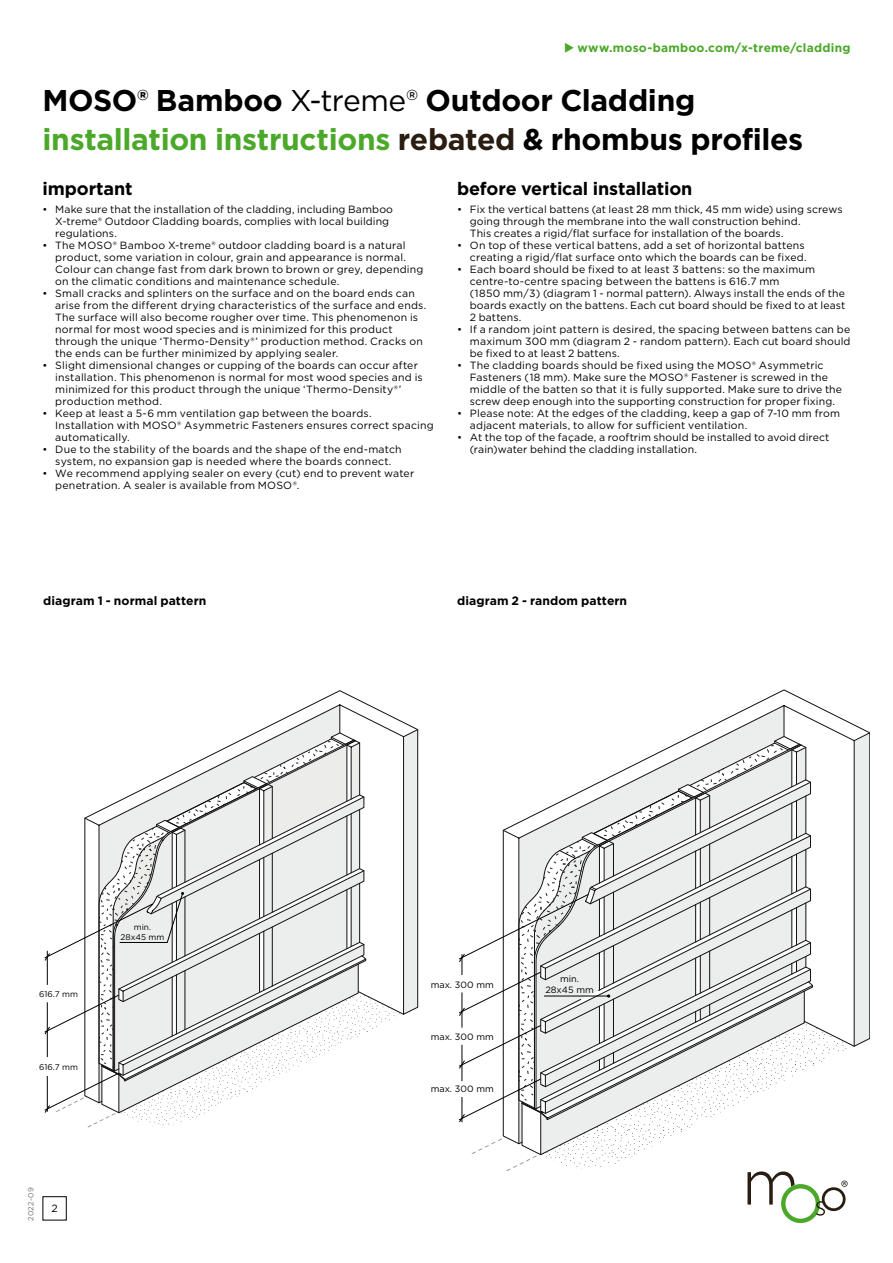
<style>
.page{position:relative;width:893px;height:1263px;background:#fff}
.page>*{position:absolute;margin:0;border:0;box-sizing:border-box;transform-origin:0 0}
.t1{font:700 30px/39px "Gotham";letter-spacing:-.01em;color:#000}
.t2{font:700 18px "Gotham";letter-spacing:-.01em;color:#000}
.t3{font:700 12.15px "Gotham";letter-spacing:.005em;color:#000}
.t4{font:700 12px "Gotham";letter-spacing:.02em;color:#4ba829}
.t5{font:10.5px/12px "Gotham";letter-spacing:.015em;color:#000}
.t6{font:9.15px/10.9px "Gotham";color:#000;text-align:center}
.t7{font:8.25px/9.9px "Gotham";color:#000;text-align:center}
.t8{font:7.5px "Gotham";letter-spacing:.03em;color:#707172}
.s1{font-weight:400}
.s2{color:#4ba829}
.s3{color:#291c11}
</style>
<div class="page">
<svg style="left:691px;top:689px;width:179px;height:358px"></svg>
<svg style="left:260px;top:690px;width:158px;height:40px"></svg>
<svg style="left:44px;top:730px;width:374px;height:398px"></svg>
<hr style="left:47px;top:1076px;width:1px;height:36px;background:#000">
<hr style="left:47px;top:1002px;width:1px;height:55px;background:#000">
<hr style="left:47px;top:951px;width:1px;height:34px;background:#000">
<div style="left:43px;top:1196px;width:24px;height:24px;border:1px solid #000"></div>
<svg style="left:459px;top:736px;width:389px;height:487px"></svg>
<p class="t4" style="left:564px;top:40px;width:288px">◆ www.moso-bamboo.com/x-treme/cladding</p>
<h1 class="t1" style="left:43px;top:81px;width:762px">MOSO® Bamboo <span class="s1">X-treme®</span> Outdoor Cladding <span class="s2">installation instructions</span> <span class="s3">rebated</span> &amp; rhombus profiles</h1>
<h2 class="t2" style="left:43px;top:177px;width:92px">important</h2>
<p class="t5" style="left:55px;top:203px;width:339px;text-indent:-13px">• Make sure that the installation of the cladding, including Bamboo<br>X-treme® Outdoor Cladding boards, complies with local building regulations.</p>
<p class="t5" style="left:55px;top:239px;width:370px;text-indent:-13px">• The MOSO® Bamboo X-treme® outdoor cladding board is a natural product, some variation in colour, grain and appearance is normal.<br>Colour can change fast from dark brown to brown or grey, depending on the climatic conditions and maintenance schedule.</p>
<p class="t5" style="left:55px;top:287px;width:373px;text-indent:-13px">• Small cracks and splinters on the surface and on the board ends can arise from the different drying characteristics of the surface and ends.<br>The surface will also become rougher over time. This phenomenon is normal for most wood species and is minimized for this product through the unique ‘Thermo-Density®’ production method. Cracks on the ends can be further minimized by applying sealer.</p>
<p class="t5" style="left:55px;top:359px;width:369px;text-indent:-13px">• Slight dimensional changes or cupping of the boards can occur after installation. This phenomenon is normal for most wood species and is minimized for this product through the unique ‘Thermo-Density®’ production method.</p>
<p class="t5" style="left:55px;top:407px;width:380px;text-indent:-13px">• Keep at least a 5-6 mm ventilation gap between the boards.<br>Installation with MOSO® Asymmetric Fasteners ensures correct spacing automatically.</p>
<p class="t5" style="left:43px;top:443px;width:361px;text-align:center">• Due to the stability of the boards and the shape of the end-match system, no expansion gap is needed where the boards connect.</p>
<p class="t5" style="left:55px;top:467px;width:361px;text-indent:-13px">• We recommend applying sealer on every (cut) end to prevent water penetration. A sealer is available from MOSO®.</p>
<h2 class="t2" style="left:457px;top:177px;width:237px">before vertical installation</h2>
<p class="t5" style="left:470px;top:203px;width:374px;text-indent:-13px">• Fix the vertical battens (at least 28 mm thick, 45 mm wide) using screws going through the membrane into the wall construction behind.<br>This creates a rigid/flat surface for installation of the boards.</p>
<p class="t5" style="left:457px;top:239px;width:351px;text-align:right">• On top of these vertical battens, add a set of horizontal battens creating a rigid/flat surface onto which the boards can be fixed.</p>
<p class="t5" style="left:470px;top:263px;width:377px;text-indent:-13px">• Each board should be fixed to at least 3 battens: so the maximum centre-to-centre spacing between the battens is 616.7 mm<br>(1850 mm/3) (diagram 1 - normal pattern). Always install the ends of the boards exactly on the battens. Each cut board should be fixed to at least 2 battens.</p>
<p class="t5" style="left:470px;top:323px;width:382px;text-align:justify;text-indent:-13px">• If a random joint pattern is desired, the spacing between battens can be maximum 300 mm (diagram 2 - random pattern). Each cut board should be fixed to at least 2 battens.</p>
<p class="t5" style="left:470px;top:359px;width:374px;text-indent:-13px">• The cladding boards should be fixed using the MOSO® Asymmetric Fasteners (18 mm). Make sure the MOSO® Fastener is screwed in the middle of the batten so that it is fully supported. Make sure to drive the screw deep enough into the supporting construction for proper fixing.</p>
<p class="t5" style="left:470px;top:407px;width:372px;text-indent:-13px">• Please note: At the edges of the cladding, keep a gap of 7-10 mm from adjacent materials, to allow for sufficient ventilation.</p>
<p class="t5" style="left:470px;top:431px;width:361px;text-indent:-13px">• At the top of the façade, a rooftrim should be installed to avoid direct (rain)water behind the cladding installation.</p>
<p class="t3" style="left:43px;top:593px;width:165px">diagram 1 - normal pattern</p>
<p class="t3" style="left:457px;top:593px;width:172px">diagram 2 - random pattern</p>
<p class="t7" style="left:17px;top:988px;width:62px">max. 616.7 mm</p>
<p class="t7" style="left:17px;top:1061px;width:62px">max. 616.7 mm</p>
<p class="t7" style="left:120px;top:922px;width:45px">min.<br>28x45 mm</p>
<p class="t8" style="left:26px;top:1221px;width:35px;rotate:-90deg">2022-09</p>
<p class="t5" style="left:51px;top:1202px;width:8px">2</p>
<p class="t6" style="left:431px;top:979px;width:65px">max. 300 mm</p>
<p class="t6" style="left:431px;top:1031px;width:65px">max. 300 mm</p>
<p class="t6" style="left:431px;top:1083px;width:65px">max. 300 mm</p>
<p class="t6" style="left:545px;top:973px;width:50px">min.<br>28x45 mm</p>
</div>
